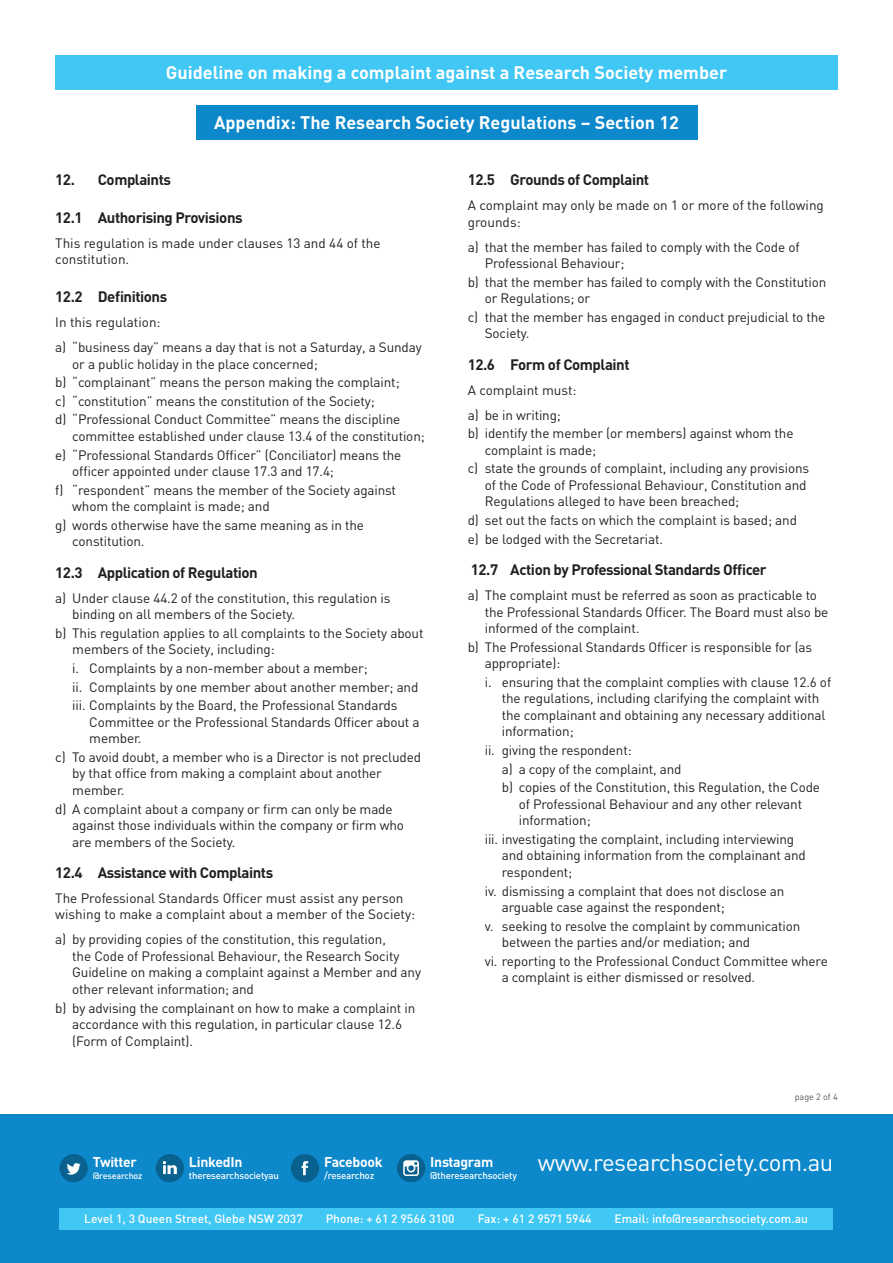
<style>
.page{position:relative;width:893px;height:1263px;background:#fff}
.page>*{position:absolute;margin:0;border:0;box-sizing:border-box;transform-origin:0 0}
.t1{font:24px "DIN";letter-spacing:-.02em;color:#fff}
.t2{font:700 18px "DIN";color:#fff}
.Subhead_Small_Black{font:700 15px "DIN";letter-spacing:-.03em;color:#231f20}
.t3{font:700 13.95px "DIN";letter-spacing:-.02em;color:#fff}
.Bullet_NEW{font:13.5px/16.5px "DIN";letter-spacing:-.01em;color:#231f20}
.body{font:13.5px/16.5px "DIN";color:#231f20}
.t4{font:500 12px "DIN";color:#fff}
.t5{font:500 9.75px "DIN";letter-spacing:-.02em;color:#fff}
.t6{font:500 9px "DIN";letter-spacing:-.02em;color:#fff}
.t7{font:9px "DIN";color:#57585a}
</style>
<div class="page">
<div style="left:0;top:1114px;width:893px;height:149px;background:#0c88cb"></div>
<div style="left:397px;top:1154px;width:28px;height:28px;background:#08618f;border-radius:50%"></div>
<svg style="left:403px;top:1160px;width:16px;height:16px"></svg>
<div style="left:291px;top:1154px;width:28px;height:28px;background:#08618f;border-radius:50%"></div>
<svg style="left:302px;top:1161px;width:6px;height:14px"></svg>
<div style="left:156px;top:1154px;width:28px;height:28px;background:#08618f;border-radius:50%"></div>
<svg style="left:163px;top:1161px;width:14px;height:13px"></svg>
<div style="left:60px;top:1154px;width:28px;height:28px;background:#08618f;border-radius:50%"></div>
<svg style="left:67px;top:1163px;width:14px;height:11px"></svg>
<div style="left:60px;top:1208px;width:773px;height:22px;background:#40c7f4"></div>
<div style="left:55px;top:55px;width:783px;height:34px;background:#40c7f4"></div>
<div style="left:196px;top:106px;width:501px;height:34px;background:#0c88cb"></div>
<p class="t2" style="left:166px;top:60px;width:563px">Guideline on making a complaint against a Research Society member</p>
<p class="t2" style="left:214px;top:111px;width:466px">Appendix: The Research Society Regulations – Section 12</p>
<p class="Subhead_Small_Black" style="left:55px;top:170px;width:117px">12. Complaints</p>
<p class="Subhead_Small_Black" style="left:55px;top:208px;width:189px">12.1 Authorising Provisions</p>
<p class="body" style="left:55px;top:234px;width:327px">This regulation is made under clauses 13 and 44 of the constitution.</p>
<p class="Subhead_Small_Black" style="left:55px;top:287px;width:113px">12.2 Definitions</p>
<p class="body" style="left:55px;top:314px;width:107px">In this regulation:</p>
<p class="Bullet_NEW" style="left:72px;top:339px;width:351px;text-indent:-17px">a) “business day” means a day that is not a Saturday, a Sunday or a public holiday in the place concerned;</p>
<p class="Bullet_NEW" style="left:55px;top:374px;width:346px">b) “complainant” means the person making the complaint;</p>
<p class="Bullet_NEW" style="left:55px;top:392px;width:321px">c) “constitution” means the constitution of the Society;</p>
<p class="Bullet_NEW" style="left:72px;top:411px;width:354px;text-indent:-17px">d) “Professional Conduct Committee” means the discipline committee established under clause 13.4 of the constitution;</p>
<p class="Bullet_NEW" style="left:72px;top:446px;width:331px;text-indent:-17px">e) “Professional Standards Officer” (Conciliator) means the officer appointed under clause 17.3 and 17.4;</p>
<p class="Bullet_NEW" style="left:72px;top:481px;width:325px;text-indent:-17px">f) “respondent” means the member of the Society against whom the complaint is made; and</p>
<p class="Bullet_NEW" style="left:72px;top:516px;width:293px;text-indent:-17px">g) words otherwise have the same meaning as in the constitution.</p>
<p class="Subhead_Small_Black" style="left:55px;top:562px;width:204px">12.3 Application of Regulation</p>
<p class="Bullet_NEW" style="left:72px;top:589px;width:320px;text-indent:-17px">a) Under clause 44.2 of the constitution, this regulation is binding on all members of the Society.</p>
<p class="Bullet_NEW" style="left:72px;top:624px;width:353px;text-indent:-17px">b) This regulation applies to all complaints to the Society about members of the Society, including:</p>
<p class="Bullet_NEW" style="left:72px;top:660px;width:297px">i. Complaints by a non-member about a member;</p>
<p class="Bullet_NEW" style="left:72px;top:678px;width:348px">ii. Complaints by one member about another member; and</p>
<p class="Bullet_NEW" style="left:89px;top:697px;width:332px;text-indent:-17px">iii. Complaints by the Board, the Professional Standards<br>Committee or the Professional Standards Officer about a member.</p>
<p class="Bullet_NEW" style="left:72px;top:748px;width:350px;text-indent:-17px">c) To avoid doubt, a member who is a Director is not precluded by that office from making a complaint about another member.</p>
<p class="Bullet_NEW" style="left:72px;top:800px;width:333px;text-indent:-17px">d) A complaint about a company or firm can only be made against those individuals within the company or firm who are members of the Society.</p>
<p class="Subhead_Small_Black" style="left:55px;top:863px;width:219px">12.4 Assistance with Complaints</p>
<p class="body" style="left:55px;top:889px;width:361px">The Professional Standards Officer must assist any person wishing to make a complaint about a member of the Society:</p>
<p class="Bullet_NEW" style="left:72px;top:931px;width:350px;text-indent:-17px">a) by providing copies of the constitution, this regulation,<br>the Code of Professional Behaviour, the Research Socity Guideline on making a complaint against a Member and any other relevant information; and</p>
<p class="Bullet_NEW" style="left:72px;top:999px;width:344px;text-indent:-17px">b) by advising the complainant on how to make a complaint in accordance with this regulation, in particular clause 12.6 (Form of Complaint).</p>
<p class="Subhead_Small_Black" style="left:468px;top:170px;width:183px">12.5 Grounds of Complaint</p>
<p class="body" style="left:468px;top:197px;width:358px">A complaint may only be made on 1 or more of the following grounds:</p>
<p class="Bullet_NEW" style="left:485px;top:238px;width:316px;text-indent:-17px">a) that the member has failed to comply with the Code of<br>Professional Behaviour;</p>
<p class="Bullet_NEW" style="left:485px;top:273px;width:343px;text-indent:-17px">b) that the member has failed to comply with the Constitution or Regulations; or</p>
<p class="Bullet_NEW" style="left:485px;top:308px;width:342px;text-indent:-17px">c) that the member has engaged in conduct prejudicial to the<br>Society.</p>
<p class="Subhead_Small_Black" style="left:468px;top:354px;width:163px">12.6 Form of Complaint</p>
<p class="body" style="left:468px;top:381px;width:110px">A complaint must:</p>
<p class="Bullet_NEW" style="left:468px;top:406px;width:95px">a) be in writing;</p>
<p class="Bullet_NEW" style="left:485px;top:425px;width:310px;text-indent:-17px">b) identify the member (or members) against whom the complaint is made;</p>
<p class="Bullet_NEW" style="left:485px;top:460px;width:326px;text-indent:-17px">c) state the grounds of complaint, including any provisions of the Code of Professional Behaviour, Constitution and<br>Regulations alleged to have been breached;</p>
<p class="Bullet_NEW" style="left:468px;top:512px;width:331px">d) set out the facts on which the complaint is based; and</p>
<p class="Bullet_NEW" style="left:468px;top:530px;width:197px">e) be lodged with the Secretariat.</p>
<p class="Subhead_Small_Black" style="left:471px;top:560px;width:297px">12.7 Action by Professional Standards Officer</p>
<p class="Bullet_NEW" style="left:485px;top:587px;width:345px;text-indent:-17px">a) The complaint must be referred as soon as practicable to the Professional Standards Officer. The Board must also be informed of the complaint.</p>
<p class="Bullet_NEW" style="left:485px;top:638px;width:329px;text-indent:-17px">b) The Professional Standards Officer is responsible for (as appropriate):</p>
<p class="Bullet_NEW" style="left:502px;top:673px;width:331px;text-indent:-17px">i. ensuring that the complaint complies with clause 12.6 of the regulations, including clarifying the complaint with the complainant and obtaining any necessary additional information;</p>
<p class="Bullet_NEW" style="left:485px;top:742px;width:148px">ii. giving the respondent:</p>
<p class="Bullet_NEW" style="left:502px;top:760px;width:181px">a) a copy of the complaint, and</p>
<p class="Bullet_NEW" style="left:519px;top:779px;width:303px;text-indent:-17px">b) copies of the Constitution, this Regulation, the Code of Professional Behaviour and any other relevant information;</p>
<p class="Bullet_NEW" style="left:502px;top:830px;width:306px;text-indent:-17px">iii. investigating the complaint, including interviewing and obtaining information from the complainant and respondent;</p>
<p class="Bullet_NEW" style="left:502px;top:882px;width:284px;text-indent:-17px">iv. dismissing a complaint that does not disclose an arguable case against the respondent;</p>
<p class="Bullet_NEW" style="left:502px;top:917px;width:300px;text-indent:-17px">v. seeking to resolve the complaint by communication between the parties and/or mediation; and</p>
<p class="Bullet_NEW" style="left:502px;top:952px;width:328px;text-indent:-17px">vi. reporting to the Professional Conduct Committee where a complaint is either dismissed or resolved.</p>
<p class="t7" style="left:795px;top:1091px;width:45px">page 2 of 4</p>
<h1 class="t1" style="left:538px;top:1147px;width:297px">www.researchsociety.com.au</h1>
<p class="t3" style="left:93px;top:1153px;width:46px">Twitter</p>
<p class="t6" style="left:93px;top:1169px;width:51px">@researchoz</p>
<p class="t4" style="left:84px;top:1210px;width:220px">Level 1, 3 Queen Street, Glebe NSW 2037</p>
<p class="t4" style="left:326px;top:1210px;width:130px">Phone: + 61 2 9566 3100</p>
<p class="t4" style="left:478px;top:1210px;width:115px">Fax: + 61 2 9571 5944</p>
<p class="t4" style="left:614px;top:1210px;width:195px">Email: info@researchsociety.com.au</p>
<p class="t3" style="left:189px;top:1153px;width:55px">LinkedIn</p>
<p class="t5" style="left:189px;top:1169px;width:91px">theresearchsocietyau</p>
<p class="t3" style="left:430px;top:1153px;width:65px">Instagram</p>
<p class="t5" style="left:430px;top:1169px;width:88px">@theresearchsociety</p>
<p class="t3" style="left:324px;top:1153px;width:60px">Facebook</p>
<p class="t5" style="left:324px;top:1169px;width:52px">/researchoz</p>
</div>
